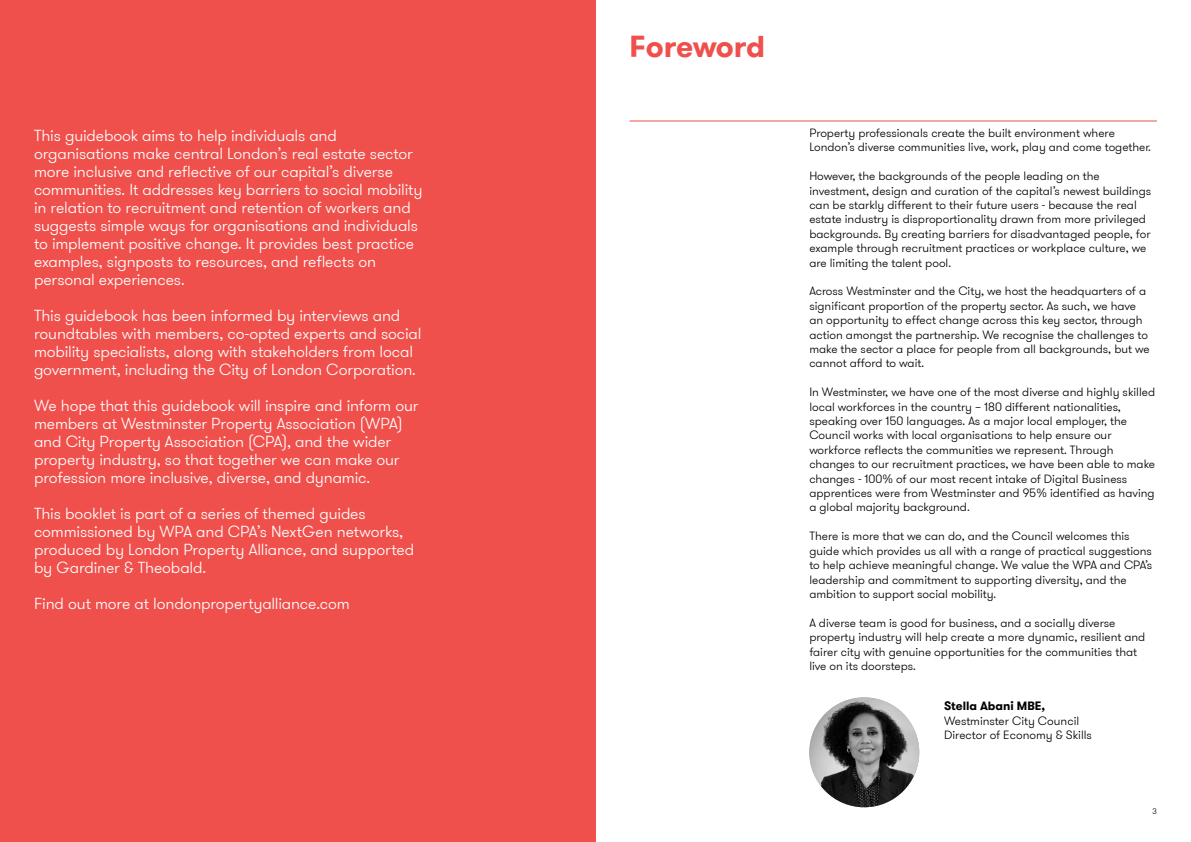
<style>
.page{position:relative;width:1191px;height:842px;background:#fff}
.page>*{position:absolute;margin:0;border:0;box-sizing:border-box;transform-origin:0 0}
.t1{font:700 30px "GT Walsheim Pro";letter-spacing:-.01em;color:#ef504c}
.t2{font:300 16px/18px "GT Walsheim Pro";letter-spacing:-.01em;color:#fff}
.t3{font:300 12px/14.4px "GT Walsheim Pro";color:#000}
.t4{font:700 12px "GT Walsheim Pro";color:#000}
.t5{font:300 8px "GT Walsheim Pro";color:#000}
</style>
<div class="page">
<hr style="left:595px;top:0;width:1px;height:842px;background:#000">
<div style="left:0;top:0;width:595px;height:842px;background:#ef504c"></div>
<hr style="left:629px;top:120px;width:528px;height:1px;background:#ef504c">
<img style="left:809px;top:697px;width:110px;height:110px;border-radius:55px">
<p class="t2" style="left:34px;top:127px;width:390px">This guidebook aims to help individuals and organisations make central London’s real estate sector more inclusive and reflective of our capital’s diverse communities. It addresses key barriers to social mobility in relation to recruitment and retention of workers and suggests simple ways for organisations and individuals to implement positive change. It provides best practice examples, signposts to resources, and reflects on personal experiences.</p>
<h2 class="t2" style="left:34px;top:307px;width:389px">This guidebook has been informed by interviews and roundtables with members, co-opted experts and social mobility specialists, along with stakeholders from local government, including the City of London Corporation.</h2>
<p class="t2" style="left:34px;top:397px;width:386px">We hope that this guidebook will inspire and inform our members at Westminster Property Association (WPA) and City Property Association (CPA), and the wider property industry, so that together we can make our profession more inclusive, diverse, and dynamic.</p>
<h2 class="t2" style="left:34px;top:505px;width:382px">This booklet is part of a series of themed guides commissioned by WPA and CPA’s NextGen networks, produced by London Property Alliance, and supported by Gardiner &amp; Theobald.</h2>
<h2 class="t2" style="left:34px;top:595px;width:317px">Find out more at londonpropertyalliance.com</h2>
<h1 class="t1" style="left:629px;top:26px;width:137px">Foreword</h1>
<p class="t3" style="left:809px;top:126px;width:343px">Property professionals create the built environment where<br>London’s diverse communities live, work, play and come together.</p>
<p class="t3" style="left:809px;top:169px;width:343px">However, the backgrounds of the people leading on the investment, design and curation of the capital’s newest buildings can be starkly different to their future users - because the real estate industry is disproportionality drawn from more privileged backgrounds. By creating barriers for disadvantaged people, for example through recruitment practices or workplace culture, we are limiting the talent pool.</p>
<p class="t3" style="left:809px;top:284px;width:342px">Across Westminster and the City, we host the headquarters of a significant proportion of the property sector. As such, we have an opportunity to effect change across this key sector, through action amongst the partnership. We recognise the challenges to make the sector a place for people from all backgrounds, but we cannot afford to wait.</p>
<p class="t3" style="left:809px;top:385px;width:347px">In Westminster, we have one of the most diverse and highly skilled local workforces in the country – 180 different nationalities, speaking over 150 languages. As a major local employer, the Council works with local organisations to help ensure our workforce reflects the communities we represent. Through changes to our recruitment practices, we have been able to make changes - 100% of our most recent intake of Digital Business apprentices were from Westminster and 95% identified as having a global majority background.</p>
<p class="t3" style="left:809px;top:529px;width:344px">There is more that we can do, and the Council welcomes this guide which provides us all with a range of practical suggestions to help achieve meaningful change. We value the WPA and CPA’s leadership and commitment to supporting diversity, and the ambition to support social mobility.</p>
<p class="t3" style="left:809px;top:616px;width:337px">A diverse team is good for business, and a socially diverse property industry will help create a more dynamic, resilient and fairer city with genuine opportunities for the communities that live on its doorsteps.</p>
<p class="t4" style="left:944px;top:698px;width:103px">Stella Abani MBE,</p>
<p class="t3" style="left:944px;top:714px;width:149px">Westminster City Council<br>Director of Economy &amp; Skills</p>
<p class="t5" style="left:1152px;top:806px;width:6px">3</p>
</div>
